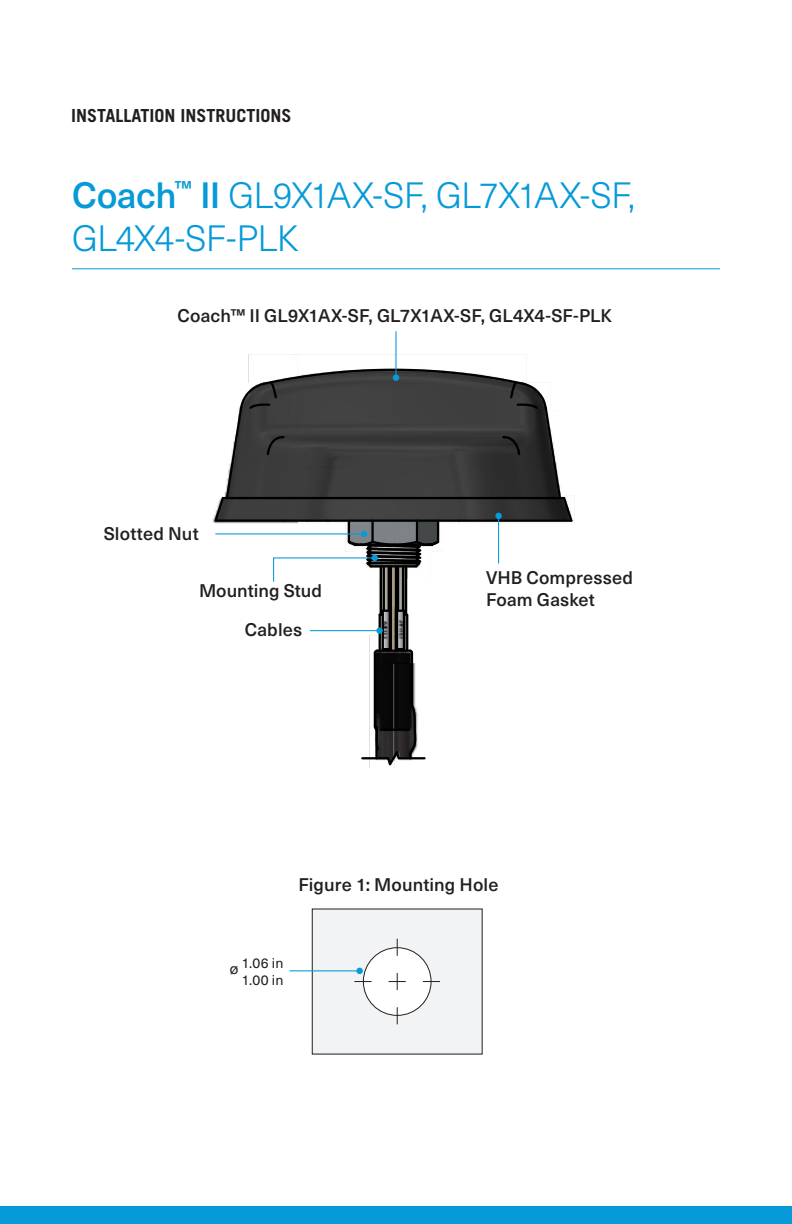
<style>
.page{position:relative;width:792px;height:1224px;background:#fff}
.page>*{position:absolute;margin:0;border:0;box-sizing:border-box;transform-origin:0 0}
.product_number_headi{font:300 36px/43.2px "Neue Haas Unica W1 G";letter-spacing:-.025em;color:#069ad9}
.t1{font:500 18px/21.6px "Neue Haas Unica W1 G";letter-spacing:.005em;color:#231f20}
.eyebrow_copy_inside{font:700 18px "Trade Gothic LT Std";color:#231f20}
.t2{font:14px "Neue Haas Unica W1 G";letter-spacing:.02em;color:#231f20}
.s1{font-weight:500}
</style>
<div class="page">
<img style="left:309px;top:354px;width:107px;height:348px">
<img style="left:248px;top:354px;width:135px;height:13px">
<hr style="left:380px;top:566px;width:2px;height:49px;background:#000">
<hr style="left:405px;top:566px;width:2px;height:49px;background:#000">
<hr style="left:395px;top:566px;width:2px;height:85px;background:#000">
<hr style="left:390px;top:566px;width:2px;height:85px;background:#000">
<hr style="left:388px;top:566px;width:2px;height:45px;background:#000">
<hr style="left:383px;top:566px;width:2px;height:45px;background:#000">
<hr style="left:402px;top:566px;width:2px;height:45px;background:#000">
<hr style="left:397px;top:566px;width:2px;height:45px;background:#000">
<hr style="left:411px;top:653px;width:2px;height:52px;background:#000">
<hr style="left:374px;top:653px;width:2px;height:73px;background:#000">
<svg style="left:372px;top:605px;width:42px;height:51px"></svg>
<svg style="left:361px;top:702px;width:65px;height:66px"></svg>
<div style="left:0;top:1206px;width:792px;height:18px;background:#069ad9"></div>
<div style="left:312px;top:909px;width:170px;height:145px;background:#f2f3f4"></div>
<svg style="left:354px;top:939px;width:86px;height:85px"></svg>
<hr style="left:72px;top:268px;width:648px;height:1px;background:#069ad9">
<hr style="left:310px;top:630px;width:70px;height:1px;background:#069ad9">
<div style="left:376px;top:627px;width:7px;height:7px;background:#069ad9;border-radius:50%"></div>
<hr style="left:395px;top:331px;width:2px;height:47px;background:#069ad9">
<svg style="left:213px;top:367px;width:360px;height:216px"></svg>
<hr style="left:289px;top:970px;width:71px;height:1px;background:#069ad9">
<div style="left:356px;top:968px;width:7px;height:6px;background:#069ad9;border-radius:50%"></div>
<hr style="left:498px;top:516px;width:1px;height:47px;background:#069ad9">
<div style="left:495px;top:513px;width:7px;height:6px;background:#069ad9;border-radius:50%"></div>
<p class="eyebrow_copy_inside" style="left:71px;top:105px;width:222px">INSTALLATION INSTRUCTIONS</p>
<p class="product_number_headi" style="left:72px;top:171px;width:565px"><span class="s1">Coach</span><sup>™</sup> <span class="s1">II</span> GL9X1AX-SF, GL7X1AX-SF,<br>GL4X4-SF-PLK</p>
<p class="t1" style="left:177px;top:304px;width:436px">Coach™ II GL9X1AX-SF, GL7X1AX-SF, GL4X4-SF-PLK</p>
<p class="t1" style="left:104px;top:521px;width:97px">Slotted Nut</p>
<p class="t1" style="left:199px;top:579px;width:125px">Mounting Stud</p>
<p class="t1" style="left:245px;top:618px;width:59px">Cables</p>
<p class="t1" style="left:486px;top:566px;width:149px">VHB Compressed<br>Foam Gasket</p>
<p class="t1" style="left:298px;top:872px;width:202px">Figure 1: Mounting Hole</p>
<p class="t2" style="left:242px;top:953px;width:43px">1.06 in</p>
<p class="t2" style="left:242px;top:969px;width:43px">1.00 in</p>
<p class="t2" style="left:230px;top:959px;width:10px">Ø</p>
</div>
